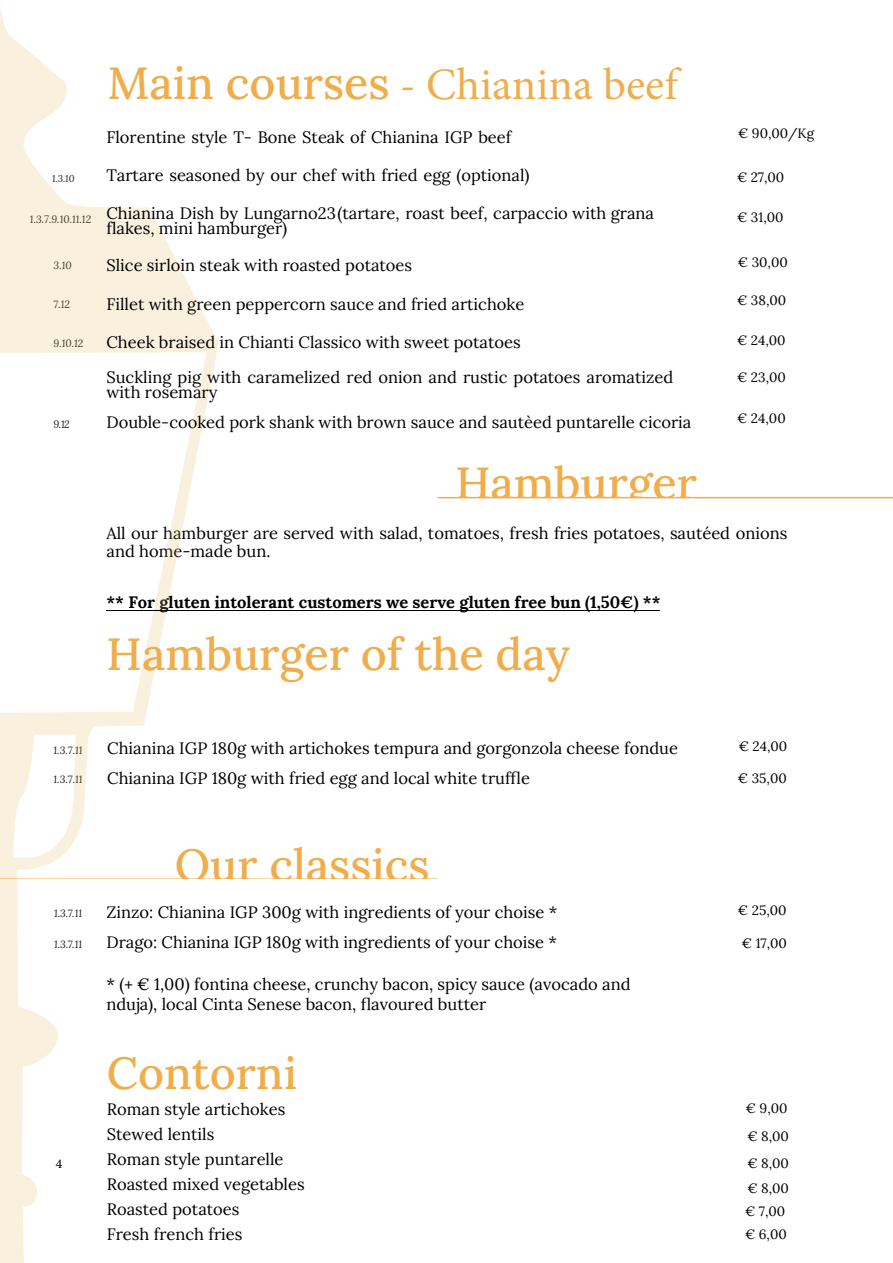
<style>
.page{position:relative;width:893px;height:1263px;background:#fff}
.page>*{position:absolute;margin:0;border:0;box-sizing:border-box;transform-origin:0 0}
.t1{font:500 45px "Lora";color:#efad4c}
.t2{font:45px "Minion Pro";color:#efad4c}
.t3{font:16.5px/24.9px "Lora";color:#000}
.t4{font:700 16.5px "Lora";color:#000}
.t5{font:13.5px "Lora";color:#000}
.t6{font:12px "Lora";color:#000}
.t7{font:italic 10.5px "Lora";color:#231f20}
.t8{font:italic 9.75px "Lora";color:#231f20}
.s1{font-family:"Lora";font-weight:500}
</style>
<div class="page">
<hr style="left:437px;top:497px;width:456px;height:1px;background:#f0ae4b">
<hr style="left:0;top:878px;width:437px;height:2px;background:#f0ae4b">
<div style="left:0;top:879px;width:437px;height:22px;background:#fff"></div>
<svg style="left:0;top:7px;width:219px;height:1256px"></svg>
<hr style="left:107px;top:610px;width:553px;height:1px;background:#000">
<p class="t8" style="left:52px;top:171px;width:24px">1.3.10</p>
<p class="t7" style="left:30px;top:212px;width:63px">1.3.7.9.10.11.12</p>
<p class="t7" style="left:54px;top:258px;width:20px">3.10</p>
<p class="t7" style="left:54px;top:297px;width:18px">7.12</p>
<p class="t7" style="left:54px;top:336px;width:31px">9.10.12</p>
<p class="t7" style="left:54px;top:417px;width:18px">9.12</p>
<p class="t2" style="left:107px;top:55px;width:572px"><span class="s1">Main courses</span> - Chianina beef</p>
<p class="t3" style="left:106px;top:124px;width:406px">Florentine style T- Bone Steak of Chianina IGP beef</p>
<p class="t3" style="left:106px;top:162px;width:425px">Tartare seasoned by our chef with fried egg (optional)</p>
<p class="t3" style="left:106px;top:204px;width:549px;line-height:15.3px">Chianina Dish by Lungarno23 (tartare, roast beef, carpaccio with grana flakes, mini hamburger)</p>
<p class="t3" style="left:106px;top:251px;width:307px">Slice sirloin steak with roasted potatoes</p>
<p class="t3" style="left:106px;top:291px;width:419px">Fillet with green peppercorn sauce and fried artichoke</p>
<p class="t3" style="left:106px;top:323px;width:568px;line-height:34.8px">Cheek braised in Chianti Classico with sweet potatoes<br>Suckling pig with caramelized red onion and rustic potatoes aromatized</p>
<p class="t3" style="left:106px;top:376px;width:586px;line-height:30.3px">with rosemary<br>Double-cooked pork shank with brown sauce and sautèed puntarelle cicoria</p>
<p class="t1" style="left:455px;top:449px;width:243px">Hamburger</p>
<p class="t5" style="left:738px;top:123px;width:78px">€ 90,00/Kg</p>
<p class="t5" style="left:737px;top:167px;width:49px">€ 27,00</p>
<p class="t5" style="left:737px;top:207px;width:48px">€ 31,00</p>
<p class="t5" style="left:738px;top:252px;width:51px">€ 30,00</p>
<p class="t5" style="left:737px;top:290px;width:51px">€ 38,00</p>
<p class="t5" style="left:737px;top:330px;width:50px">€ 24,00</p>
<p class="t5" style="left:737px;top:367px;width:50px">€ 23,00</p>
<p class="t5" style="left:737px;top:408px;width:50px">€ 24,00</p>
<p class="t3" style="left:106px;top:523px;width:682px;line-height:18px">All our hamburger are served with salad, tomatoes, fresh fries potatoes, sautéed onions and home-made bun.</p>
<p class="t4" style="left:107px;top:588px;width:555px">** For gluten intolerant customers we serve gluten free bun (1,50€) **</p>
<p class="t1" style="left:106px;top:619px;width:465px">Hamburger of the day</p>
<p class="t7" style="left:54px;top:743px;width:30px">1.3.7.11</p>
<p class="t7" style="left:54px;top:772px;width:30px">1.3.7.11</p>
<p class="t7" style="left:54px;top:906px;width:30px">1.3.7.11</p>
<p class="t7" style="left:54px;top:937px;width:30px">1.3.7.11</p>
<p class="t6" style="left:56px;top:1155px;width:8px">4</p>
<p class="t3" style="left:107px;top:732px;width:572px;line-height:30px">Chianina IGP 180g with artichokes tempura and gorgonzola cheese fondue<br>Chianina IGP 180g with fried egg and local white truffle</p>
<p class="t5" style="left:739px;top:736px;width:50px">€ 24,00</p>
<p class="t5" style="left:738px;top:768px;width:50px">€ 35,00</p>
<p class="t1" style="left:175px;top:830px;width:256px">Our classics</p>
<p class="t3" style="left:106px;top:896px;width:452px;line-height:30px">Zinzo: Chianina IGP 300g with ingredients of your choise *<br>Drago: Chianina IGP 180g with ingredients of your choise *</p>
<p class="t3" style="left:106px;top:973px;width:526px;line-height:19.8px">* (+ € 1,00) fontina cheese, crunchy bacon, spicy sauce (avocado and nduja), local Cinta Senese bacon, flavoured butter</p>
<p class="t1" style="left:107px;top:1038px;width:192px">Contorni</p>
<p class="t3" style="left:107px;top:1096px;width:199px">Roman style artichokes<br>Stewed lentils<br>Roman style puntarelle<br>Roasted mixed vegetables<br>Roasted potatoes<br>Fresh french fries</p>
<p class="t5" style="left:738px;top:900px;width:50px">€ 25,00</p>
<p class="t5" style="left:742px;top:933px;width:47px">€ 17,00</p>
<p class="t5" style="left:746px;top:1098px;width:43px">€ 9,00</p>
<p class="t5" style="left:747px;top:1126px;width:43px">€ 8,00</p>
<p class="t5" style="left:747px;top:1153px;width:43px">€ 8,00</p>
<p class="t5" style="left:747px;top:1178px;width:43px">€ 8,00</p>
<p class="t5" style="left:745px;top:1201px;width:42px">€ 7,00</p>
<p class="t5" style="left:745px;top:1223px;width:43px">€ 6,00</p>
</div>
